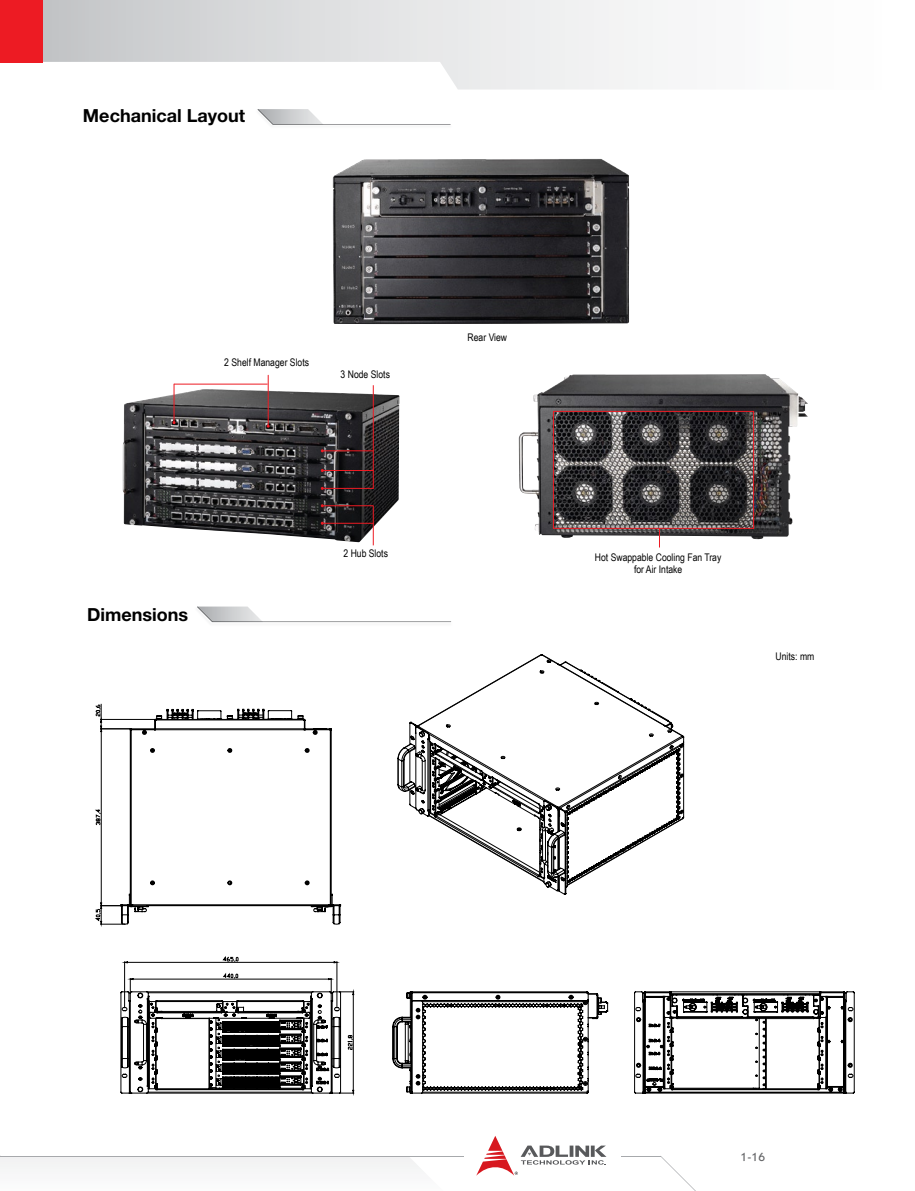
<style>
.page{position:relative;width:915px;height:1191px;background:#fff}
.page>*{position:absolute;margin:0;border:0;box-sizing:border-box;transform-origin:0 0}
.t1{font:700 18px "Helvetica Neue LT Std";color:#000}
.t2{font:500 12px "ITC Kabel Std";color:#636466}
.t3{font:10.5px/12.6px "Arial Narrow";color:#000;text-align:center}
</style>
<div class="page">
<svg style="left:0;top:0;width:653px;height:90px"></svg>
<div style="left:0;top:0;width:43px;height:62px;background:#ed1b23"></div>
<svg style="left:476px;top:1136px;width:130px;height:39px"></svg>
<svg style="left:0;top:1156px;width:443px;height:13px"></svg>
<hr style="left:620px;top:1155px;width:40px;height:1px;background:#a7a9ac">
<hr style="left:0;top:1155px;width:463px;height:1px;background:#a7a9ac">
<svg style="left:660px;top:1156px;width:35px;height:35px"></svg>
<svg style="left:439px;top:662px;width:217px;height:51px"></svg>
<svg style="left:406px;top:1090px;width:183px;height:3px"></svg>
<svg style="left:340px;top:713px;width:345px;height:377px"></svg>
<svg style="left:634px;top:991px;width:220px;height:102px"></svg>
<svg style="left:340px;top:978px;width:503px;height:111px"></svg>
<svg style="left:95px;top:704px;width:210px;height:222px"></svg>
<svg style="left:101px;top:719px;width:239px;height:270px"></svg>
<svg style="left:120px;top:989px;width:234px;height:106px"></svg>
<div style="left:255px;top:109px;width:199px;height:22px;background:#fbfbfb"></div>
<svg style="left:257px;top:109px;width:193px;height:16px"></svg>
<img style="left:332px;top:159px;width:297px;height:165px">
<img style="left:123px;top:389px;width:276px;height:153px">
<hr style="left:322px;top:450px;width:51px;height:1px;background:#ed1b23">
<hr style="left:322px;top:470px;width:51px;height:1px;background:#ed1b23">
<hr style="left:322px;top:488px;width:51px;height:1px;background:#ed1b23">
<hr style="left:322px;top:505px;width:51px;height:1px;background:#ed1b23">
<hr style="left:322px;top:523px;width:51px;height:1px;background:#ed1b23">
<hr style="left:174px;top:384px;width:1px;height:38px;background:#ed1b23">
<hr style="left:268px;top:375px;width:1px;height:51px;background:#ed1b23">
<hr style="left:174px;top:384px;width:93px;height:1px;background:#ed1b23">
<hr style="left:373px;top:385px;width:1px;height:103px;background:#ed1b23">
<hr style="left:373px;top:506px;width:1px;height:39px;background:#ed1b23">
<img style="left:518px;top:374px;width:289px;height:165px">
<svg style="left:659px;top:529px;width:1px;height:18px"></svg>
<div style="left:553px;top:411px;width:200px;height:118px;border:1px solid #ed1b23"></div>
<div style="left:194px;top:606px;width:260px;height:22px;background:#f9f9f9"></div>
<svg style="left:197px;top:606px;width:254px;height:16px"></svg>
<h1 class="t1" style="left:83px;top:104px;width:163px">Mechanical Layout</h1>
<p class="t3" style="left:224px;top:356px;width:86px">2 Shelf Manager Slots</p>
<p class="t3" style="left:340px;top:367px;width:51px">3 Node Slots</p>
<h1 class="t1" style="left:87px;top:603px;width:102px">Dimensions</h1>
<p class="t3" style="left:343px;top:546px;width:46px">2 Hub Slots</p>
<p class="t3" style="left:467px;top:330px;width:41px">Rear View</p>
<p class="t3" style="left:594px;top:550px;width:128px">Hot Swappable Cooling Fan Tray for Air Intake</p>
<p class="t3" style="left:775px;top:649px;width:40px">Units: mm</p>
<p class="t2" style="left:740px;top:1149px;width:26px">1-16</p>
</div>
